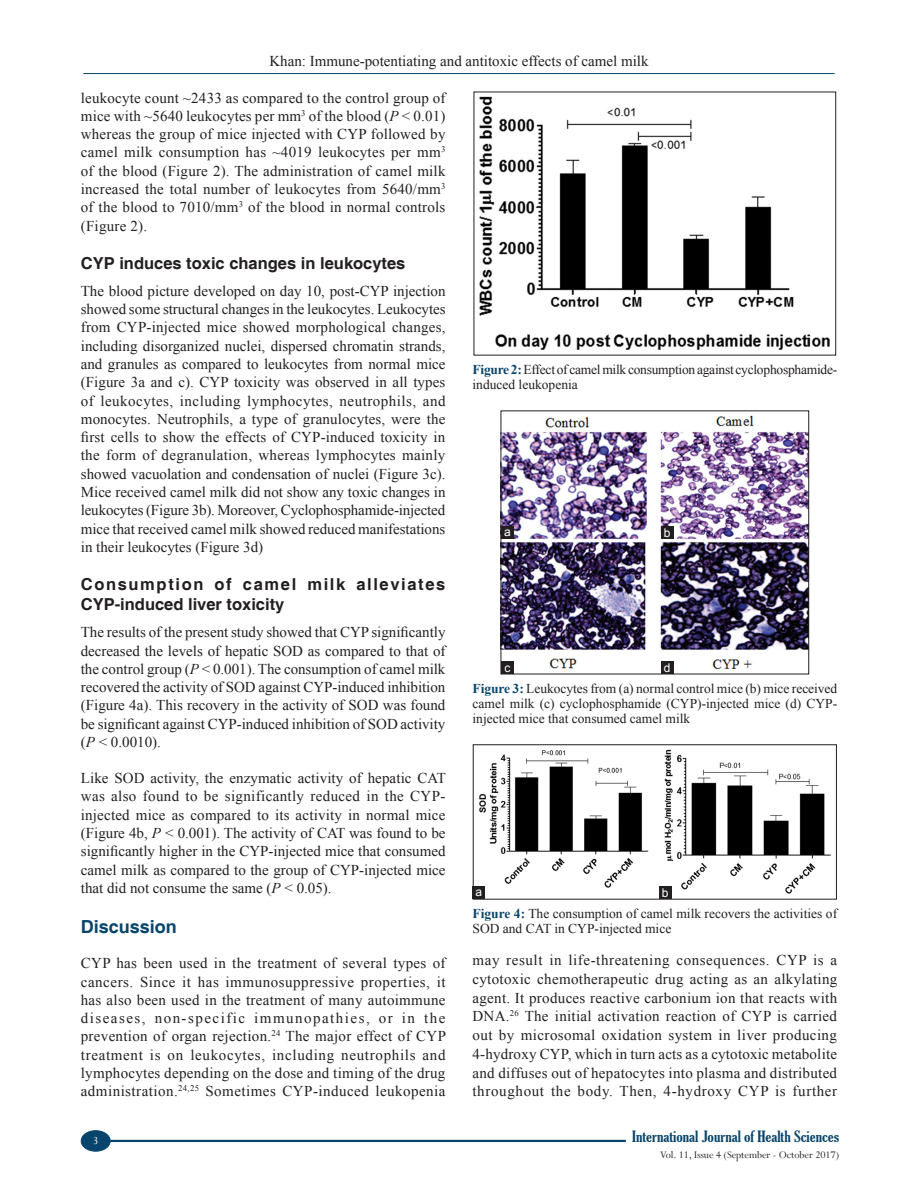
<style>
.page{position:relative;width:918px;height:1188px;background:#fff}
.page>*{position:absolute;margin:0;border:0;box-sizing:border-box;transform-origin:0 0}
.t1{font:700 18px "Helvetica";color:#08456c}
.t2{font:700 16.5px/20.1px "Helvetica";letter-spacing:.1em;color:#231f20}
.t3{font:700 16.5px "Helvetica";color:#231f20}
.TX{font:15px/18.3px "Times New Roman";color:#231f20;text-align:justify}
.RF_RECTO{font:extra-condensed 15px "Gloucester";color:#08456c;scale:1.25 1}
.FGC{font:13.5px/15px "Times New Roman";color:#231f20;text-align:justify}
.FGC-2{font:13.5px/15px "Times New Roman";letter-spacing:-.02em;color:#231f20}
.LABEL{font:12px "Arial";color:#fff}
.FOLIO{font:12px "Perpetua";color:#fff}
.RF_RECTO_1{font:11.25px "Perpetua";letter-spacing:-.005em;color:#231f20}
.s1{font-style:italic}
.s2{font-weight:700;color:#08456c}
</style>
<div class="page">
<hr style="left:83px;top:73px;width:752px;height:1px;background:#08456c">
<hr style="left:110px;top:1140px;width:516px;height:2px;background:#08456c">
<div style="left:81px;top:1131px;width:29px;height:20px;background:#08456c;border-radius:50%"></div>
<div style="left:81px;top:1130px;width:30px;height:22px;border:1px solid #08456c;border-radius:50%"></div>
<img style="left:479px;top:96px;width:351px;height:254px">
<img style="left:503px;top:415px;width:304px;height:254px">
<div style="left:501px;top:411px;width:308px;height:263px;border:1px solid #231f20"></div>
<div style="left:661px;top:661px;width:13px;height:13px;background:#231f20"></div>
<div style="left:501px;top:661px;width:13px;height:13px;background:#231f20"></div>
<div style="left:661px;top:526px;width:13px;height:13px;background:#231f20"></div>
<div style="left:501px;top:526px;width:13px;height:13px;background:#231f20"></div>
<img style="left:479px;top:749px;width:352px;height:145px">
<div style="left:659px;top:886px;width:13px;height:13px;background:#231f20"></div>
<div style="left:472px;top:886px;width:13px;height:13px;background:#231f20"></div>
<p class="TX" style="left:269px;top:51px;width:381px">Khan: Immune-potentiating and antitoxic effects of camel milk</p>
<p class="TX" style="left:81px;top:88px;width:366px">leukocyte count ~2433 as compared to the control group of mice with ~5640 leukocytes per mm<sup>3</sup> of the blood (<span class="s1">P</span> &lt; 0.01) whereas the group of mice injected with CYP followed by camel milk consumption has ~4019 leukocytes per mm<sup>3 </sup>of the blood (Figure 2). The administration of camel milk increased the total number of leukocytes from 5640/mm<sup>3 </sup>of the blood to 7010/mm<sup>3</sup> of the blood in normal controls (Figure 2).</p>
<h2 class="t3" style="left:81px;top:253px;width:326px">CYP induces toxic changes in leukocytes</h2>
<p class="TX" style="left:81px;top:281px;width:366px">The blood picture developed on day 10, post-CYP injection showed some structural changes in the leukocytes. Leukocytes from CYP-injected mice showed morphological changes, including disorganized nuclei, dispersed chromatin strands, and granules as compared to leukocytes from normal mice (Figure 3a and c). CYP toxicity was observed in all types of leukocytes, including lymphocytes, neutrophils, and monocytes. Neutrophils, a type of granulocytes, were the first cells to show the effects of CYP-induced toxicity in the form of degranulation, whereas lymphocytes mainly showed vacuolation and condensation of nuclei (Figure 3c).<br>Mice received camel milk did not show any toxic changes in leukocytes (Figure 3b). Moreover, Cyclophosphamide-injected mice that received camel milk showed reduced manifestations in their leukocytes (Figure 3d)</p>
<h2 class="t2" style="left:81px;top:575px;width:366px">Consumption of camel milk alleviates<br>CYP-induced liver toxicity</h2>
<p class="TX" style="left:81px;top:623px;width:366px">The results of the present study showed that CYP significantly decreased the levels of hepatic SOD as compared to that of the control group (<span class="s1">P</span> &lt; 0.001). The consumption of camel milk recovered the activity of SOD against CYP-induced inhibition (Figure 4a). This recovery in the activity of SOD was found be significant against CYP-induced inhibition of SOD activity (<span class="s1">P</span> &lt; 0.0010).</p>
<p class="TX" style="left:81px;top:769px;width:367px">Like SOD activity, the enzymatic activity of hepatic CAT was also found to be significantly reduced in the CYP&shy;injected mice as compared to its activity in normal mice (Figure 4b, <span class="s1">P</span> &lt; 0.001). The activity of CAT was found to be significantly higher in the CYP-injected mice that consumed camel milk as compared to the group of CYP-injected mice that did not consume the same (<span class="s1">P</span> &lt; 0.05).</p>
<h1 class="t1" style="left:81px;top:915px;width:98px">Discussion</h1>
<p class="TX" style="left:81px;top:954px;width:367px">CYP has been used in the treatment of several types of cancers. Since it has immunosuppressive properties, it has also been used in the treatment of many autoimmune diseases, non-specific immunopathies, or in the prevention of organ rejection.<sup>24</sup> The major effect of CYP treatment is on leukocytes, including neutrophils and lymphocytes depending on the dose and timing of the drug administration.<sup>24,25</sup> Sometimes CYP-induced leukopenia</p>
<p class="TX" style="left:472px;top:950px;width:366px;line-height:18.8px">may result in life-threatening consequences. CYP is a cytotoxic chemotherapeutic drug acting as an alkylating agent. It produces reactive carbonium ion that reacts with DNA.<sup>26</sup> The initial activation reaction of CYP is carried out by microsomal oxidation system in liver producing 4-hydroxy CYP, which in turn acts as a cytotoxic metabolite and diffuses out of hepatocytes into plasma and distributed throughout the body. Then, 4-hydroxy CYP is further</p>
<p class="FGC-2" style="left:472px;top:361px;width:366px"><span class="s2">Figure 2:</span> Effect of camel milk consumption against cyclophosphamide&shy;induced leukopenia</p>
<p class="LABEL" style="left:504px;top:523px;width:8px">a</p>
<p class="LABEL" style="left:664px;top:525px;width:8px">b</p>
<p class="LABEL" style="left:504px;top:659px;width:7px">c</p>
<p class="LABEL" style="left:664px;top:659px;width:8px">d</p>
<p class="FGC" style="left:472px;top:680px;width:366px"><span class="s2">Figure 3:</span> Leukocytes from (a) normal control mice (b) mice received camel milk (c) cyclophosphamide (CYP)-injected mice (d) CYP&shy;injected mice that consumed camel milk</p>
<p class="LABEL" style="left:476px;top:884px;width:8px">a</p>
<p class="LABEL" style="left:662px;top:885px;width:8px">b</p>
<p class="FGC" style="left:472px;top:905px;width:366px"><span class="s2">Figure 4:</span> The consumption of camel milk recovers the activities of<br>SOD and CAT in CYP-injected mice</p>
<p class="FOLIO" style="left:93px;top:1133px;width:7px">3</p>
<p class="RF_RECTO" style="left:632px;top:1128px;width:167px">International Journal of Health Sciences</p>
<p class="RF_RECTO_1" style="left:660px;top:1148px;width:180px">Vol. 11, Issue 4 (September - October 2017)</p>
</div>
